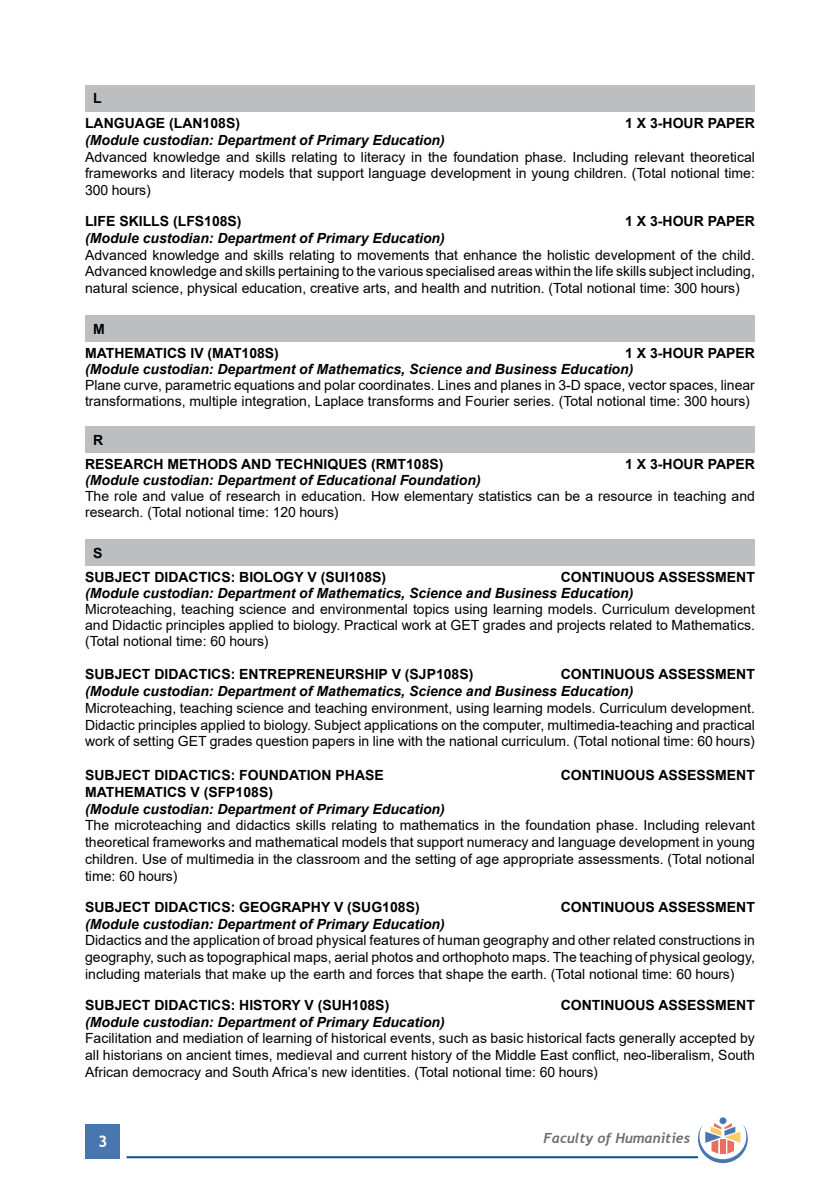
<style>
.page{position:relative;width:840px;height:1191px;background:#fff}
.page>*{position:absolute;margin:0;border:0;box-sizing:border-box;transform-origin:0 0}
.t1{font:700 16px "Trebuchet MS";color:#fff}
.t2{font:14px/16.8px "Arial";color:#000;text-align:justify}
.t3{font:italic 700 14px "Arial";color:#000}
.t4{font:700 14px/24px "Arial";color:#000}
.t5{font:italic 700 14px "Trebuchet";color:#6d6e71}
</style>
<div class="page">
<div style="left:86px;top:1124px;width:34px;height:34px;background:#4777ae"></div>
<hr style="left:126px;top:1156px;width:571px;height:2px;background:#005596">
<div style="left:719px;top:1117px;width:7px;height:7px;background:#4777ae;border-radius:50%"></div>
<svg style="left:697px;top:1123px;width:50px;height:40px"></svg>
<div style="left:85px;top:85px;width:669px;height:26px;background:#bcbec0"></div>
<div style="left:85px;top:315px;width:669px;height:26px;background:#bcbec0"></div>
<div style="left:85px;top:426px;width:669px;height:26px;background:#bcbec0"></div>
<div style="left:85px;top:539px;width:669px;height:26px;background:#bcbec0"></div>
<p class="t4" style="left:85px;top:86px;width:156px;line-height:24.8px;text-indent:8px">L<br>LANGUAGE (LAN108S)</p>
<p class="t4" style="left:624px;top:111px;width:131px">1 X 3-HOUR PAPER</p>
<p class="t3" style="left:85px;top:131px;width:361px">(Module custodian: Department of Primary Education)</p>
<p class="t2" style="left:85px;top:148px;width:671px">Advanced knowledge and skills relating to literacy in the foundation phase. Including relevant theoretical frameworks and literacy models that support language development in young children. (Total notional time:<br>300 hours)</p>
<p class="t4" style="left:85px;top:209px;width:158px">LIFE SKILLS (LFS108S)</p>
<p class="t4" style="left:624px;top:209px;width:131px">1 X 3-HOUR PAPER</p>
<p class="t3" style="left:85px;top:229px;width:361px">(Module custodian: Department of Primary Education)</p>
<p class="t2" style="left:85px;top:246px;width:671px">Advanced knowledge and skills relating to movements that enhance the holistic development of the child.<br>Advanced knowledge and skills pertaining to the various specialised areas within the life skills subject including, natural science, physical education, creative arts, and health and nutrition. (Total notional time: 300 hours)</p>
<p class="t4" style="left:85px;top:317px;width:195px;text-indent:8px">M<br>MATHEMATICS IV (MAT108S)</p>
<p class="t4" style="left:624px;top:341px;width:131px">1 X 3-HOUR PAPER</p>
<p class="t3" style="left:85px;top:359px;width:549px">(Module custodian: Department of Mathematics, Science and Business Education)</p>
<p class="t2" style="left:85px;top:376px;width:671px">Plane curve, parametric equations and polar coordinates. Lines and planes in 3-D space, vector spaces, linear transformations, multiple integration, Laplace transforms and Fourier series. (Total notional time: 300 hours)</p>
<p class="t4" style="left:85px;top:428px;width:360px;text-indent:8px">R<br>RESEARCH METHODS AND TECHNIQUES (RMT108S)</p>
<p class="t4" style="left:624px;top:452px;width:131px">1 X 3-HOUR PAPER</p>
<p class="t3" style="left:85px;top:470px;width:397px">(Module custodian: Department of Educational Foundation)</p>
<p class="t2" style="left:85px;top:487px;width:671px">The role and value of research in education. How elementary statistics can be a resource in teaching and research. (Total notional time: 120 hours)</p>
<p class="t4" style="left:85px;top:541px;width:302px;text-indent:8px">S<br>SUBJECT DIDACTICS: BIOLOGY V (SUI108S)</p>
<p class="t4" style="left:560px;top:565px;width:195px">CONTINUOUS ASSESSMENT</p>
<p class="t3" style="left:85px;top:583px;width:549px">(Module custodian: Department of Mathematics, Science and Business Education)</p>
<p class="t2" style="left:85px;top:600px;width:671px">Microteaching, teaching science and environmental topics using learning models. Curriculum development and Didactic principles applied to biology. Practical work at GET grades and projects related to Mathematics. (Total notional time: 60 hours)</p>
<p class="t4" style="left:85px;top:662px;width:389px">SUBJECT DIDACTICS: ENTREPRENEURSHIP V (SJP108S)</p>
<p class="t4" style="left:560px;top:662px;width:195px">CONTINUOUS ASSESSMENT</p>
<p class="t3" style="left:85px;top:682px;width:549px">(Module custodian: Department of Mathematics, Science and Business Education)</p>
<p class="t2" style="left:85px;top:699px;width:671px">Microteaching, teaching science and teaching environment, using learning models. Curriculum development.<br>Didactic principles applied to biology. Subject applications on the computer, multimedia-teaching and practical work of setting GET grades question papers in line with the national curriculum. (Total notional time: 60 hours)</p>
<p class="t4" style="left:85px;top:763px;width:300px">SUBJECT DIDACTICS: FOUNDATION PHASE</p>
<p class="t4" style="left:560px;top:763px;width:195px">CONTINUOUS ASSESSMENT</p>
<p class="t4" style="left:85px;top:780px;width:189px">MATHEMATICS V (SFP108S)</p>
<p class="t3" style="left:85px;top:799px;width:361px">(Module custodian: Department of Primary Education)</p>
<p class="t2" style="left:85px;top:817px;width:671px">The microteaching and didactics skills relating to mathematics in the foundation phase. Including relevant theoretical frameworks and mathematical models that support numeracy and language development in young children. Use of multimedia in the classroom and the setting of age appropriate assessments. (Total notional time: 60 hours)</p>
<p class="t4" style="left:85px;top:895px;width:336px">SUBJECT DIDACTICS: GEOGRAPHY V (SUG108S)</p>
<p class="t4" style="left:560px;top:895px;width:195px">CONTINUOUS ASSESSMENT</p>
<p class="t3" style="left:85px;top:914px;width:361px">(Module custodian: Department of Primary Education)</p>
<p class="t2" style="left:85px;top:932px;width:671px">Didactics and the application of broad physical features of human geography and other related constructions in geography, such as topographical maps, aerial photos and orthophoto maps. The teaching of physical geology, including materials that make up the earth and forces that shape the earth. (Total notional time: 60 hours)</p>
<p class="t4" style="left:85px;top:993px;width:305px">SUBJECT DIDACTICS: HISTORY V (SUH108S)</p>
<p class="t4" style="left:560px;top:993px;width:195px">CONTINUOUS ASSESSMENT</p>
<p class="t3" style="left:85px;top:1012px;width:361px">(Module custodian: Department of Primary Education)</p>
<p class="t2" style="left:85px;top:1030px;width:671px">Facilitation and mediation of learning of historical events, such as basic historical facts generally accepted by all historians on ancient times, medieval and current history of the Middle East conflict, neo-liberalism, South African democracy and South Africa’s new identities. (Total notional time: 60 hours)</p>
<p class="t1" style="left:98px;top:1131px;width:11px">3</p>
<p class="t5" style="left:543px;top:1129px;width:148px">Faculty of Humanities</p>
</div>
